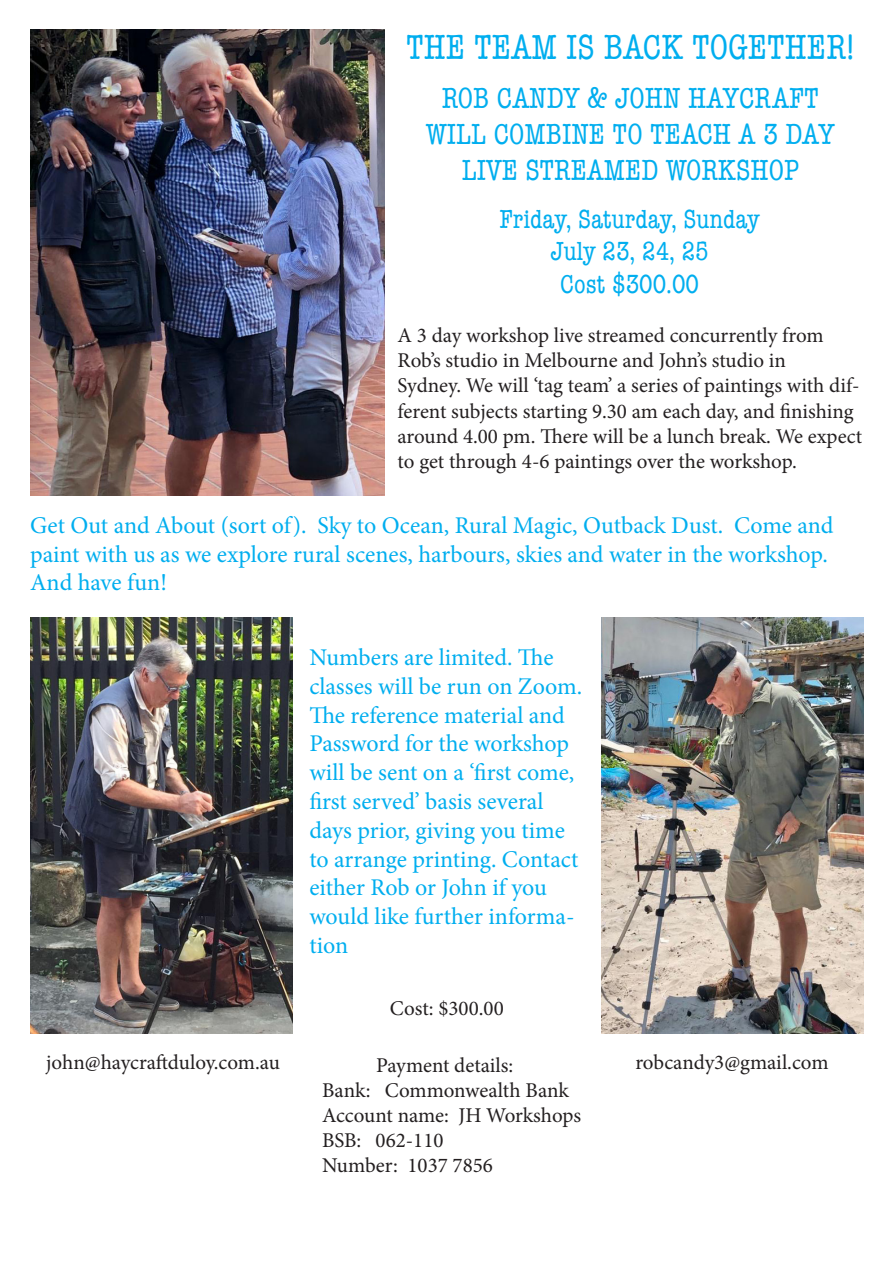
<style>
.page{position:relative;width:893px;height:1263px;background:#fff}
.page>*{position:absolute;margin:0;border:0;box-sizing:border-box;transform-origin:0 0}
.t1{font:condensed 36px "American Typewriter";color:#00aeef}
.t2{font:condensed 30px/36px "American Typewriter";color:#00aeef;text-align:center}
.t3{font:condensed 27px "American Typewriter";color:#00aeef}
.t4{font:24px/28.8px "Minion Pro";letter-spacing:-.005em;color:#00aeef}
.t5{font:21px/25.2px "Minion Pro";color:#231f20}
</style>
<div class="page">
<img style="left:30px;top:30px;width:354px;height:465px">
<img style="left:601px;top:618px;width:262px;height:415px">
<img style="left:30px;top:618px;width:262px;height:415px">
<p class="t1" style="left:406px;top:20px;width:450px">THE TEAM IS BACK TOGETHER!</p>
<p class="t2" style="left:442px;top:79px;width:378px">ROB CANDY &amp; JOHN HAYCRAFT</p>
<p class="t2" style="left:426px;top:115px;width:410px">WILL COMBINE TO TEACH A 3 DAY<br>LIVE STREAMED WORKSHOP</p>
<p class="t3" style="left:499px;top:199px;width:262px">Friday, Saturday, Sunday</p>
<p class="t3" style="left:551px;top:231px;width:160px">July 23, 24, 25</p>
<p class="t3" style="left:560px;top:263px;width:140px">Cost $300.00</p>
<p class="t5" style="left:398px;top:323px;width:466px">A 3 day workshop live streamed concurrently from Rob’s studio in Melbourne and John’s studio in<br>Sydney. We will ‘tag team’ a series of paintings with dif&shy;ferent subjects starting 9.30 am each day, and finishing around 4.00 pm. There will be a lunch break. We expect to get through 4-6 paintings over the workshop.</p>
<p class="t4" style="left:30px;top:511px;width:805px">Get Out and About (sort of). Sky to Ocean, Rural Magic, Outback Dust. Come and paint with us as we explore rural scenes, harbours, skies and water in the workshop.<br>And have fun!</p>
<p class="t4" style="left:309px;top:643px;width:274px">Numbers are limited. The classes will be run on Zoom.<br>The reference material and<br>Password for the workshop will be sent on a ‘first come, first served’ basis several days prior, giving you time to arrange printing. Contact either Rob or John if you would like further informa&shy;tion</p>
<p class="t5" style="left:390px;top:995px;width:115px">Cost: $300.00</p>
<p class="t5" style="left:46px;top:1050px;width:235px">john@haycraftduloy.com.au</p>
<p class="t5" style="left:376px;top:1052px;width:139px">Payment details:</p>
<p class="t5" style="left:635px;top:1049px;width:195px">robcandy3@gmail.com</p>
<p class="t5" style="left:322px;top:1078px;width:248px">Bank: Commonwealth Bank</p>
<p class="t5" style="left:322px;top:1103px;width:261px">Account name: JH Workshops</p>
<p class="t5" style="left:322px;top:1128px;width:123px">BSB: 062-110</p>
<p class="t5" style="left:322px;top:1153px;width:172px">Number: 1037 7856</p>
</div>
